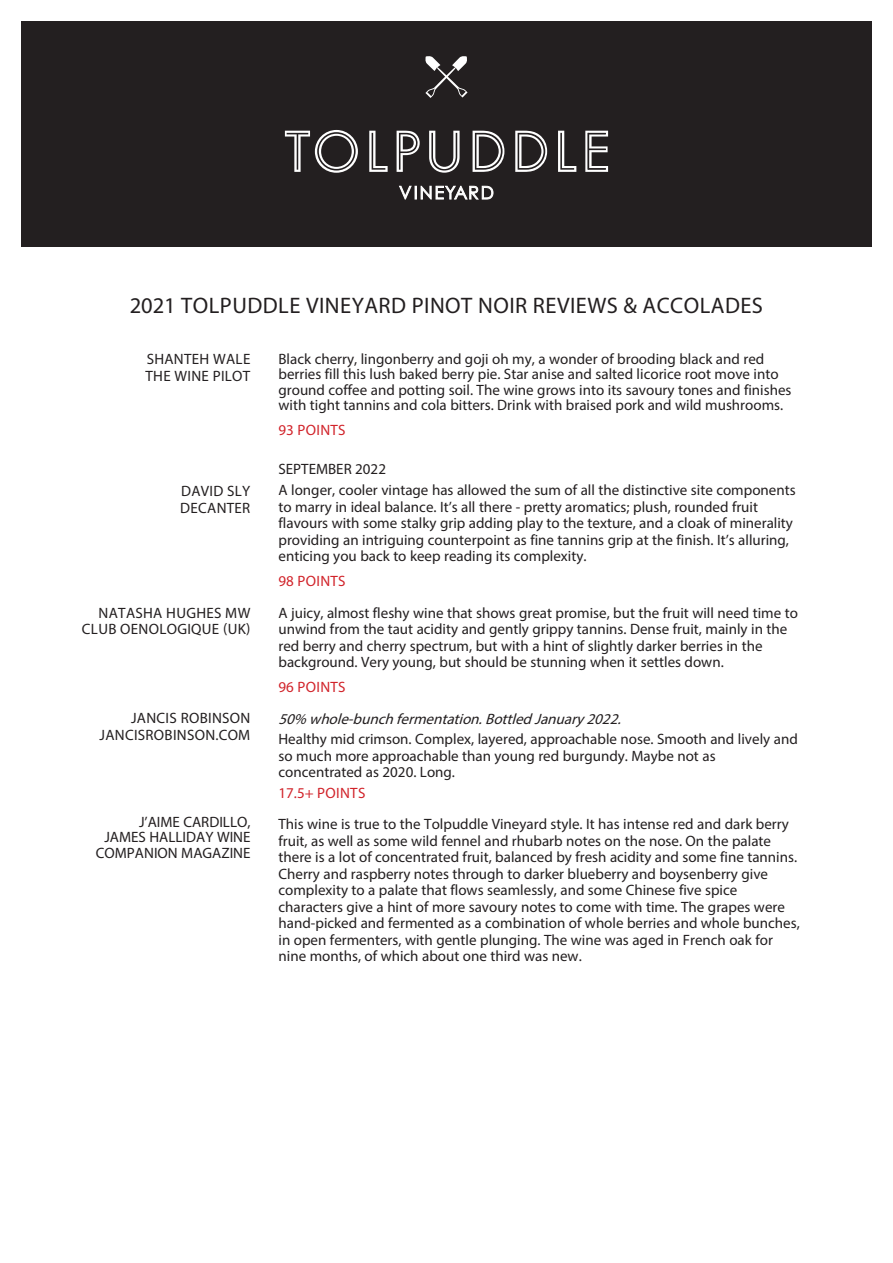
<style>
.page{position:relative;width:893px;height:1263px;background:#fff}
.page>*{position:absolute;margin:0;border:0;box-sizing:border-box;transform-origin:0 0}
.t1{font:22.5px "Myriad Pro";letter-spacing:.02em;color:#231f20}
.t2{font:15px/16.5px "Myriad Pro";color:#231f20}
.t3{font:15px "Myriad Pro";letter-spacing:.02em;color:#231f20}
.t4{font:italic 15px "Myriad Pro";color:#231f20}
.t5{font:15px "Myriad Pro";letter-spacing:.02em;color:#d1232a}
</style>
<div class="page">
<div style="left:21px;top:21px;width:851px;height:226px;background:#231f20"></div>
<svg style="left:425px;top:56px;width:43px;height:42px"></svg>
<svg style="left:399px;top:186px;width:94px;height:13px"></svg>
<svg style="left:369px;top:131px;width:19px;height:41px"></svg>
<svg style="left:558px;top:131px;width:18px;height:41px"></svg>
<svg style="left:585px;top:131px;width:23px;height:41px"></svg>
<svg style="left:397px;top:131px;width:23px;height:41px"></svg>
<svg style="left:429px;top:131px;width:31px;height:42px"></svg>
<svg style="left:285px;top:130px;width:73px;height:43px"></svg>
<svg style="left:473px;top:131px;width:31px;height:41px"></svg>
<svg style="left:515px;top:131px;width:32px;height:41px"></svg>
<p class="t1" style="left:130px;top:291px;width:635px">2021 TOLPUDDLE VINEYARD PINOT NOIR REVIEWS &amp; ACCOLADES</p>
<p class="t3" style="left:147px;top:350px;width:105px">SHANTEH WALE</p>
<p class="t3" style="left:145px;top:366px;width:106px">THE WINE PILOT</p>
<p class="t3" style="left:181px;top:482px;width:71px">DAVID SLY</p>
<p class="t3" style="left:180px;top:498px;width:72px">DECANTER</p>
<p class="t3" style="left:99px;top:603px;width:153px">NATASHA HUGHES MW</p>
<p class="t3" style="left:82px;top:620px;width:170px">CLUB OENOLOGIQUE (UK)</p>
<p class="t3" style="left:131px;top:709px;width:121px">JANCIS ROBINSON</p>
<p class="t3" style="left:99px;top:726px;width:152px">JANCISROBINSON.COM</p>
<p class="t2" style="left:139px;top:813px;width:113px">J’AIME CARDILLO,</p>
<p class="t2" style="left:96px;top:829px;width:156px;line-height:15.3px;text-align:center">JAMES HALLIDAY WINE<br>COMPANION MAGAZINE</p>
<p class="t2" style="left:279px;top:351px;width:514px;line-height:15.3px">Black cherry, lingonberry and goji oh my, a wonder of brooding black and red berries fill this lush baked berry pie. Star anise and salted licorice root move into ground coffee and potting soil. The wine grows into its savoury tones and finishes with tight tannins and cola bitters. Drink with braised pork and wild mushrooms.</p>
<p class="t5" style="left:279px;top:421px;width:69px">93 POINTS</p>
<p class="t2" style="left:279px;top:461px;width:109px">SEPTEMBER 2022</p>
<p class="t2" style="left:279px;top:481px;width:519px">A longer, cooler vintage has allowed the sum of all the distinctive site components to marry in ideal balance. It’s all there - pretty aromatics; plush, rounded fruit flavours with some stalky grip adding play to the texture, and a cloak of minerality providing an intriguing counterpoint as fine tannins grip at the finish. It’s alluring, enticing you back to keep reading its complexity.</p>
<p class="t5" style="left:279px;top:572px;width:69px">98 POINTS</p>
<p class="t2" style="left:279px;top:604px;width:521px">A juicy, almost fleshy wine that shows great promise, but the fruit will need time to unwind from the taut acidity and gently grippy tannins. Dense fruit, mainly in the red berry and cherry spectrum, but with a hint of slightly darker berries in the background. Very young, but should be stunning when it settles down.</p>
<p class="t5" style="left:279px;top:678px;width:69px">96 POINTS</p>
<p class="t4" style="left:279px;top:709px;width:349px">50% whole-bunchfermentation.BottledJanuary2022.</p>
<p class="t2" style="left:279px;top:731px;width:521px">Healthy mid crimson. Complex, layered, approachable nose. Smooth and lively and so much more approachable than young red burgundy. Maybe not as concentrated as 2020. Long.</p>
<p class="t5" style="left:279px;top:784px;width:88px">17.5+ POINTS</p>
<p class="t2" style="left:279px;top:816px;width:523px">This wine is true to the Tolpuddle Vineyard style. It has intense red and dark berry fruit, as well as some wild fennel and rhubarb notes on the nose. On the palate there is a lot of concentrated fruit, balanced by fresh acidity and some fine tannins.<br>Cherry and raspberry notes through to darker blueberry and boysenberry give complexity to a palate that flows seamlessly, and some Chinese five spice characters give a hint of more savoury notes to come with time. The grapes were hand-picked and fermented as a combination of whole berries and whole bunches, in open fermenters, with gentle plunging. The wine was aged in French oak for nine months, of which about one third was new.</p>
</div>
